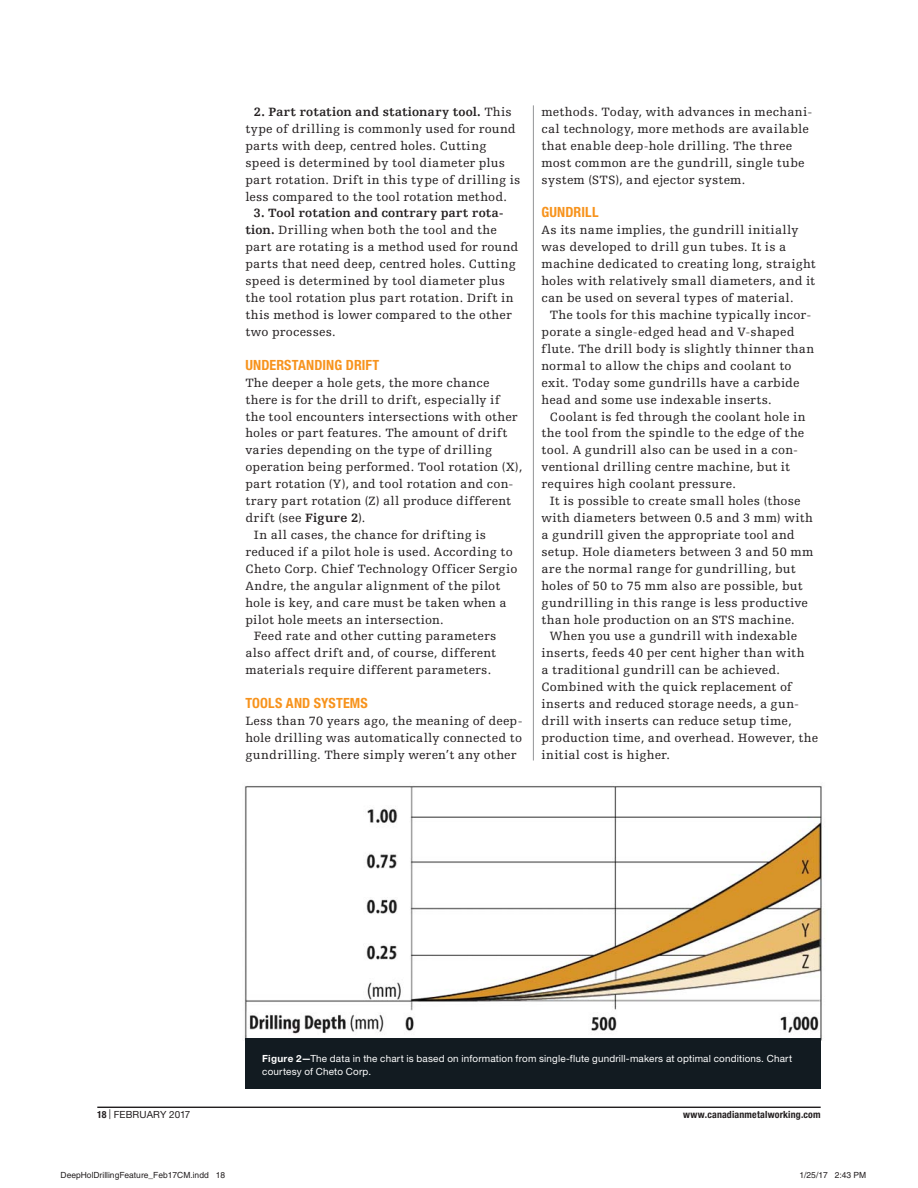
<style>
.page{position:relative;width:918px;height:1188px;background:#fff}
.page>*{position:absolute;margin:0;border:0;box-sizing:border-box;transform-origin:0 0}
.t1{font:700 condensed 14.1px "Helvetica Neue LT Std";letter-spacing:.005em;color:#f7931d}
.t2{font:12.75px/17px "Egyptienne FLT Std";letter-spacing:.02em;color:#231f20}
.t3{font:9.9px/12.8px "Helvetica Neue LT Std";letter-spacing:.015em;color:#fff}
.t4{font:700 condensed 9.9px "Helvetica Neue LT Std";letter-spacing:.015em;color:#231f20}
.t5{font:9.9px "Helvetica Neue LT Std";letter-spacing:.005em;color:#231f20}
.t6{font:8.4px "Helvetica";color:#231f20}
.s1{font-weight:700}
.s2{font-weight:700;font-stretch:condensed}
</style>
<div class="page">
<hr style="left:97px;top:1107px;width:724px;height:1px;background:#231f20">
<img style="left:244px;top:785px;width:581px;height:256px">
<div style="left:245px;top:1038px;width:576px;height:51px;background:#121b21"></div>
<hr style="left:533px;top:105px;width:1px;height:656px;background:#939598">
<p class="t2" style="left:245px;top:104px;width:277px;text-indent:8px"><span class="s1">2. Part rotation and stationary tool.</span> This type of drilling is commonly used for round parts with deep, centred holes. Cutting speed is determined by tool diameter plus part rotation. Drift in this type of drilling is less compared to the tool rotation method.</p>
<p class="t2" style="left:245px;top:206px;width:274px;text-indent:8px"><span class="s1">3. Tool rotation and contrary part rota&shy;tion.</span> Drilling when both the tool and the part are rotating is a method used for round parts that need deep, centred holes. Cutting speed is determined by tool diameter plus the tool rotation plus part rotation. Drift in this method is lower compared to the other two processes.</p>
<p class="t1" style="left:245px;top:360px;width:136px">UNDERSTANDING DRIFT</p>
<p class="t2" style="left:245px;top:375px;width:246px">The deeper a hole gets, the more chance</p>
<p class="t2" style="left:245px;top:392px;width:256px">there is for the drill to drift, especially if</p>
<p class="t2" style="left:245px;top:409px;width:274px">the tool encounters intersections with other</p>
<p class="t2" style="left:245px;top:426px;width:264px">holes or part features. The amount of drift</p>
<p class="t2" style="left:245px;top:443px;width:248px">varies depending on the type of drilling</p>
<p class="t2" style="left:245px;top:460px;width:278px">operation being performed. Tool rotation (X),</p>
<p class="t2" style="left:245px;top:477px;width:270px">part rotation (Y), and tool rotation and con-</p>
<p class="t2" style="left:245px;top:494px;width:267px">trary part rotation (Z) all produce different</p>
<p class="t2" style="left:245px;top:510px;width:121px">drift (see <span class="s1">Figure 2</span>).</p>
<p class="t2" style="left:254px;top:527px;width:234px">In all cases, the chance for drifting is</p>
<p class="t2" style="left:245px;top:544px;width:269px">reduced if a pilot hole is used. According to</p>
<p class="t2" style="left:245px;top:561px;width:274px">Cheto Corp. Chief Technology Officer Sergio</p>
<p class="t2" style="left:245px;top:578px;width:256px">Andre, the angular alignment of the pilot</p>
<p class="t2" style="left:245px;top:595px;width:263px">hole is key, and care must be taken when a</p>
<p class="t2" style="left:245px;top:612px;width:200px">pilot hole meets an intersection.</p>
<p class="t2" style="left:254px;top:629px;width:244px">Feed rate and other cutting parameters</p>
<p class="t2" style="left:245px;top:646px;width:252px">also affect drift and, of course, different</p>
<p class="t2" style="left:245px;top:663px;width:247px">materials require different parameters.</p>
<p class="t1" style="left:245px;top:698px;width:124px">TOOLS AND SYSTEMS</p>
<p class="t2" style="left:245px;top:714px;width:279px;text-align:justify">Less than 70 years ago, the meaning of deep&shy;hole drilling was automatically connected to gundrilling. There simply weren’t any other</p>
<p class="t2" style="left:541px;top:104px;width:272px">methods. Today, with advances in mechani&shy;cal technology, more methods are available that enable deep-hole drilling. The three most common are the gundrill, single tube system (STS), and ejector system.</p>
<p class="t1" style="left:541px;top:207px;width:59px">GUNDRILL</p>
<p class="t2" style="left:541px;top:223px;width:276px">As its name implies, the gundrill initially was developed to drill gun tubes. It is a machine dedicated to creating long, straight holes with relatively small diameters, and it can be used on several types of material.</p>
<p class="t2" style="left:541px;top:307px;width:274px;text-indent:8px">The tools for this machine typically incor&shy;porate a single -edged head and V-shaped flute. The drill body is slightly thinner than normal to allow the chips and coolant to exit. Today some gundrills have a carbide head and some use indexable inserts.</p>
<p class="t2" style="left:541px;top:409px;width:266px;text-indent:8px">Coolant is fed through the coolant hole in the tool from the spindle to the edge of the tool. A gundrill also can be used in a con&shy;ventional drilling centre machine, but it requires high coolant pressure.</p>
<p class="t2" style="left:541px;top:494px;width:273px;text-indent:8px">It is possible to create small holes (those with diameters between 0.5 and 3 mm) with a gundrill given the appropriate tool and setup. Hole diameters between 3 and 50 mm are the normal range for gundrilling, but holes of 50 to 75 mm also are possible, but gundrilling in this range is less productive than hole production on an STS machine.</p>
<p class="t2" style="left:541px;top:629px;width:278px;text-indent:8px">When you use a gundrill with indexable inserts, feeds 40 per cent higher than with<br>a traditional gundrill can be achieved.<br>Combined with the quick replacement of inserts and reduced storage needs, a gun&shy;drill with inserts can reduce setup time, production time, and overhead. However, the initial cost is higher.</p>
<p class="t3" style="left:262px;top:1053px;width:531px"><span class="s1">Figure 2—</span>The data in the chart is based on information from single-flute gundrill-makers at optimal conditions. Chart courtesy of Cheto Corp.</p>
<p class="t5" style="left:97px;top:1111px;width:95px"><span class="s2">18</span> | FEBRUARY 2017</p>
<p class="t4" style="left:683px;top:1111px;width:139px">www.canadianmetalworking.com</p>
<p class="t6" style="left:61px;top:1172px;width:166px">DeepHolDrillingFeature_Feb17CM.indd 18</p>
<p class="t6" style="left:800px;top:1172px;width:68px">1/25/17 2:43 PM</p>
</div>
